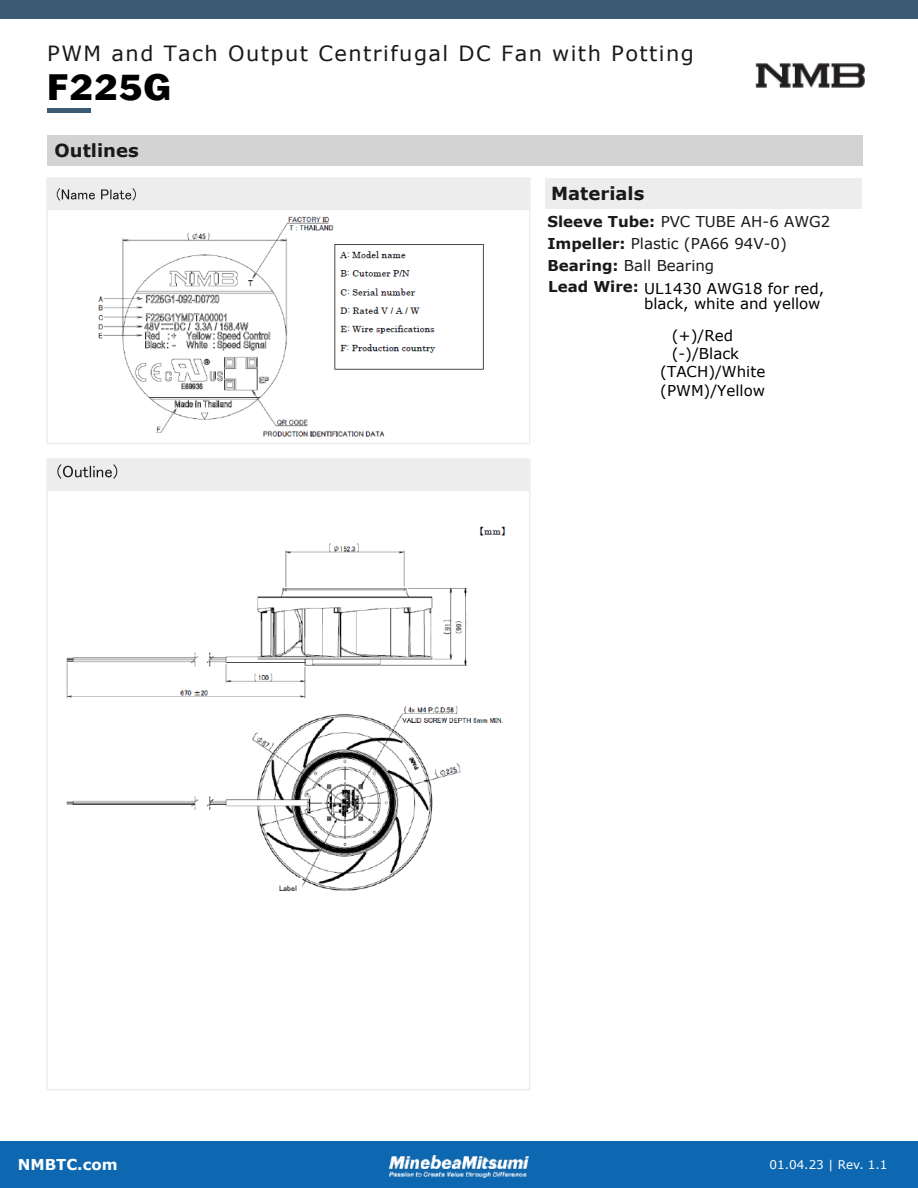
<style>
.page{position:relative;width:918px;height:1188px;background:#fff}
.page>*{position:absolute;margin:0;border:0;box-sizing:border-box;transform-origin:0 0}
.t1{font:800 36px "Franklin Gothic ATF";letter-spacing:.04em;color:#000}
.t2{font:21px "Verdana";letter-spacing:.07em;color:#191919}
.t3{font:700 18px "Verdana";color:#191919}
.t4{font:15px/22.2px "Verdana";color:#191919}
.t5{font:15px "Verdana";color:#000}
.t6{font:700 15px "Verdana";color:#fff}
.t7{font:12px "Verdana";color:#fff}
.s1{font-weight:700}
.s2{color:#000}
</style>
<div class="page">
<div style="left:46px;top:177px;width:485px;height:267px;border:2px solid #ededed"></div>
<div style="left:545px;top:178px;width:317px;height:30px;background:#ededed"></div>
<div style="left:0;top:1142px;width:918px;height:46px;background:#0d68b1"></div>
<img style="left:390px;top:1156px;width:138px;height:22px">
<div style="left:47px;top:135px;width:815px;height:30px;background:#d3d3d3"></div>
<hr style="left:47px;top:108px;width:43px;height:4px;background:#3b5b75">
<div style="left:47px;top:459px;width:483px;height:32px;background:#ededed"></div>
<div style="left:47px;top:178px;width:483px;height:32px;background:#ededed"></div>
<svg style="left:57px;top:464px;width:60px;height:15px"></svg>
<svg style="left:57px;top:188px;width:79px;height:13px"></svg>
<img style="left:755px;top:63px;width:110px;height:25px">
<div style="left:0;top:0;width:918px;height:19px;background:#3b5b75"></div>
<img style="left:98px;top:216px;width:386px;height:221px">
<img style="left:66px;top:526px;width:440px;height:365px">
<h2 class="t2" style="left:47px;top:39px;width:648px">PWM and Tach Output Centrifugal DC Fan with Potting</h2>
<h1 class="t1" style="left:47px;top:63px;width:125px">F225G</h1>
<p class="t3" style="left:55px;top:137px;width:86px">Outlines</p>
<p class="t3" style="left:551px;top:180px;width:95px">Materials</p>
<p class="t4" style="left:547px;top:211px;width:285px"><span class="s1">Sleeve Tube:</span> PVC TUBE AH-6 AWG2<br><span class="s1">Impeller:</span> Plastic (PA66 94V-0)<br><span class="s1">Bearing:</span> Ball Bearing<br><span class="s1">Lead Wire:</span> <span class="s2">UL1430 AWG18 for red,</span></p>
<p class="t5" style="left:644px;top:293px;width:178px">black, white and yellow</p>
<p class="t5" style="left:672px;top:325px;width:63px">(+)/Red</p>
<p class="t5" style="left:672px;top:343px;width:69px">(-)/Black</p>
<p class="t5" style="left:660px;top:361px;width:106px">(TACH)/White</p>
<p class="t5" style="left:660px;top:381px;width:106px">(PWM)/Yellow</p>
<p class="t6" style="left:18px;top:1154px;width:101px">NMBTC.com</p>
<p class="t7" style="left:769px;top:1157px;width:120px">01.04.23 | Rev. 1.1</p>
</div>
